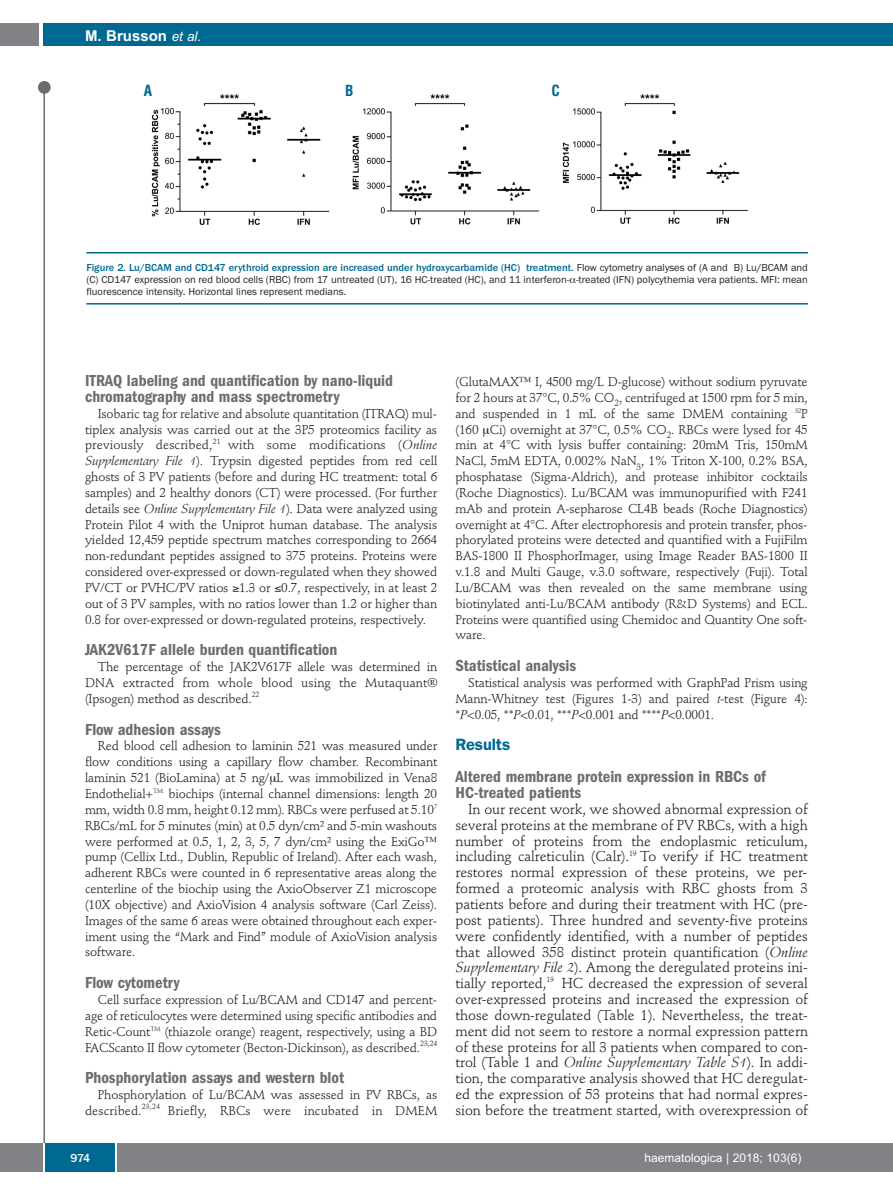
<style>
.page{position:relative;width:893px;height:1191px;background:#fff}
.page>*{position:absolute;margin:0;border:0;box-sizing:border-box;transform-origin:0 0}
.t1{font:600 condensed 16.5px/15.9px "Franklin Gothic";color:#6c6d70}
.t2{font:600 16.5px "Franklin Gothic";letter-spacing:-.01em;color:#006991}
.t3{font:700 15px "Arial";color:#fff}
.t4{font:700 condensed 15px "Helvetica";color:#006991}
.t5{font:14.25px/15.9px "Stempel Schneidler";letter-spacing:-.005em;color:#231f20;text-align:justify}
.t6{font:12.75px/15.9px "Stempel Schneidler";letter-spacing:-.015em;color:#231f20;text-align:justify}
.t7{font:12px "Arial";color:#fff}
.t8{font:500 12px "Franklin Gothic";color:#fff}
.t9{font:10.5px/12px "Franklin Gothic";color:#231f20;text-align:justify}
.s1{font-weight:400;font-style:italic;font-size:13.5px}
.s2{font-weight:500;color:#006991}
.s3{font-style:italic}
</style>
<div class="page">
<div style="left:38px;top:81px;width:13px;height:13px;background:#6c6d70;border-radius:50%"></div>
<hr style="left:43px;top:84px;width:2px;height:1061px;background:#6c6d70">
<div style="left:43px;top:23px;width:850px;height:22px;background:#006991"></div>
<div style="left:0;top:23px;width:39px;height:22px;background:#808285"></div>
<div style="left:0;top:1143px;width:893px;height:28px;background:#808285"></div>
<div style="left:45px;top:1143px;width:71px;height:28px;background:#006991"></div>
<hr style="left:43px;top:1143px;width:2px;height:28px;background:#fff">
<svg style="left:116px;top:1143px;width:1px;height:28px"></svg>
<img style="left:151px;top:94px;width:597px;height:131px">
<hr style="left:86px;top:252px;width:722px;height:1px;background:#006991">
<hr style="left:86px;top:303px;width:722px;height:1px;background:#006991">
<p class="t3" style="left:85px;top:27px;width:118px">M. Brusson <span class="s1">et al.</span></p>
<p class="t4" style="left:144px;top:82px;width:10px">A</p>
<p class="t4" style="left:345px;top:82px;width:10px">B</p>
<p class="t4" style="left:551px;top:82px;width:10px">C</p>
<p class="t9" style="left:86px;top:261px;width:723px"><span class="s2">Figure 2. Lu/BCAM and CD147 erythroid expression are increased under hydroxycarbamide (HC) treatment.</span> Flow cytometry analyses of (A and B) Lu/BCAM and (C) CD147 expression on red blood cells (RBC) from 17 untreated (UT), 16 HC-treated (HC), and 11 interferon- -treated (IFN) polycythemia vera patients. MFI: mean fluorescence intensity. Horizontal lines represent medians.</p>
<p class="t1" style="left:85px;top:374px;width:310px">ITRAQ labeling and quantification by nano-liquid chromatography and mass spectrometry</p>
<p class="t6" style="left:85px;top:406px;width:354px;text-indent:13px">Isobaric tag for relative and absolute quantitation (ITRAQ) mul&shy;tiplex analysis was carried out at the 3P5 proteomics facility as previously described,<sup>21</sup> with some modifications (<span class="s3">Online Supplementary File 1</span>). Trypsin digested peptides from red cell ghosts of 3 PV patients (before and during HC treatment: total 6 samples) and 2 healthy donors (CT) were processed. (For further details see <span class="s3">Online Supplementary File 1</span>). Data were analyzed using Protein Pilot 4 with the Uniprot human database. The analysis yielded 12,459 peptide spectrum matches corresponding to 2664 non-redundant peptides assigned to 375 proteins. Proteins were considered over-expressed or down-regulated when they showed PV/CT or PVHC/PV ratios ≥1.3 or ≤0.7, respectively, in at least 2 out of 3 PV samples, with no ratios lower than 1.2 or higher than 0.8 for over-expressed or down-regulated proteins, respectively.</p>
<p class="t1" style="left:85px;top:643px;width:254px">JAK2V617F allele burden quantification</p>
<p class="t6" style="left:85px;top:660px;width:354px;text-indent:13px">The percentage of the JAK2V617F allele was determined in DNA extracted from whole blood using the Mutaquant® (Ipsogen) method as described.<sup>22</sup></p>
<p class="t1" style="left:85px;top:722px;width:137px">Flow adhesion assays</p>
<p class="t6" style="left:85px;top:739px;width:354px;text-indent:13px">Red blood cell adhesion to laminin 521 was measured under flow conditions using a capillary flow chamber. Recombinant laminin 521 (BioLamina) at 5 ng/ L was immobilized in Vena8<br>Endothelial+<sup>TM</sup> biochips (internal channel dimensions: length 20 mm, width 0.8 mm, height 0.12 mm). RBCs were perfused at 5.10<sup>7<br></sup>RBCs/mL for 5 minutes (min) at 0.5 dyn/cm² and 5-min washouts were performed at 0.5, 1, 2, 3, 5, 7 dyn/cm² using the ExiGo™ pump (Cellix Ltd., Dublin, Republic of Ireland). After each wash, adherent RBCs were counted in 6 representative areas along the centerline of the biochip using the AxioObserver Z1 microscope (10X objective) and AxioVision 4 analysis software (Carl Zeiss).<br>Images of the same 6 areas were obtained throughout each exper&shy;iment using the “Mark and Find” module of AxioVision analysis software.</p>
<p class="t1" style="left:85px;top:976px;width:96px">Flow cytometry</p>
<p class="t6" style="left:85px;top:993px;width:354px;text-indent:13px">Cell surface expression of Lu/BCAM and CD147 and percent&shy;age of reticulocytes were determined using specific antibodies and Retic-Count<sup>TM</sup> (thiazole orange) reagent, respectively, using a BD FACScanto II flow cytometer (Becton-Dickinson), as described.<sup>23,24</sup></p>
<p class="t1" style="left:85px;top:1071px;width:261px">Phosphorylation assays and western blot</p>
<p class="t6" style="left:85px;top:1088px;width:354px;text-align:right">Phosphorylation of Lu/BCAM was assessed in PV RBCs, as described.<sup>23,24</sup> Briefly, RBCs were incubated in DMEM</p>
<p class="t6" style="left:455px;top:375px;width:354px">(GlutaMAX™ I, 4500 mg/L D-glucose) without sodium pyruvate for 2 hours at 37°C, 0.5% CO<sub>2</sub>, centrifuged at 1500 rpm for 5 min, and suspended in 1 mL of the same DMEM containing <sup>32</sup>P (160 Ci) overnight at 37°C, 0.5% CO<sub>2</sub>. RBCs were lysed for 45 min at 4°C with lysis buffer containing: 20mM Tris, 150mM NaCl, 5mM EDTA, 0.002% NaN<sub>3</sub>, 1% Triton X-100, 0.2% BSA, phosphatase (Sigma-Aldrich), and protease inhibitor cocktails (Roche Diagnostics). Lu/BCAM was immunopurified with F241 mAb and protein A-sepharose CL4B beads (Roche Diagnostics) overnight at 4°C. After electrophoresis and protein transfer, phos&shy;phorylated proteins were detected and quantified with a FujiFilm BAS-1800 II PhosphorImager, using Image Reader BAS-1800 II v.1.8 and Multi Gauge, v.3.0 software, respectively (Fuji). Total Lu/BCAM was then revealed on the same membrane using biotinylated anti-Lu/BCAM antibody (R&amp;D Systems) and ECL.<br>Proteins were quantified using Chemidoc and Quantity One soft&shy;ware.</p>
<p class="t1" style="left:455px;top:659px;width:122px">Statistical analysis</p>
<p class="t6" style="left:455px;top:676px;width:354px;text-indent:13px">Statistical analysis was performed with GraphPad Prism using Mann-Whitney test (Figures 1-3) and paired <span class="s3">t</span>-test (Figure 4): *<span class="s3">P</span>&lt;0.05, **<span class="s3">P</span>&lt;0.01, ***<span class="s3">P</span>&lt;0.001 and ****<span class="s3">P</span>&lt;0.0001.</p>
<p class="t2" style="left:455px;top:739px;width:56px">Results</p>
<p class="t1" style="left:455px;top:770px;width:312px">Altered membrane protein expression in RBCs of<br>HC-treated patients</p>
<p class="t5" style="left:455px;top:802px;width:354px;text-indent:13px">In our recent work, we showed abnormal expression of several proteins at the membrane of PV RBCs, with a high number of proteins from the endoplasmic reticulum, including calreticulin (Calr).<sup>19</sup> To verify if HC treatment restores normal expression of these proteins, we per&shy;formed a proteomic analysis with RBC ghosts from 3 patients before and during their treatment with HC (pre&shy;post patients). Three hundred and seventy-five proteins were confidently identified, with a number of peptides that allowed 358 distinct protein quantification (<span class="s3">Online Supplementary File 2</span>). Among the deregulated proteins ini&shy;tially reported,<sup>19</sup> HC decreased the expression of several over-expressed proteins and increased the expression of those down-regulated (Table 1). Nevertheless, the treat&shy;ment did not seem to restore a normal expression pattern of these proteins for all 3 patients when compared to con&shy;trol (Table 1 and <span class="s3">Online Supplementary Table S1</span>). In addi&shy;tion, the comparative analysis showed that HC deregulat&shy;ed the expression of 53 proteins that had normal expres&shy;sion before the treatment started, with overexpression of</p>
<p class="t8" style="left:70px;top:1150px;width:21px">974</p>
<p class="t7" style="left:644px;top:1150px;width:158px">haematologica | 2018; 103(6)</p>
</div>
